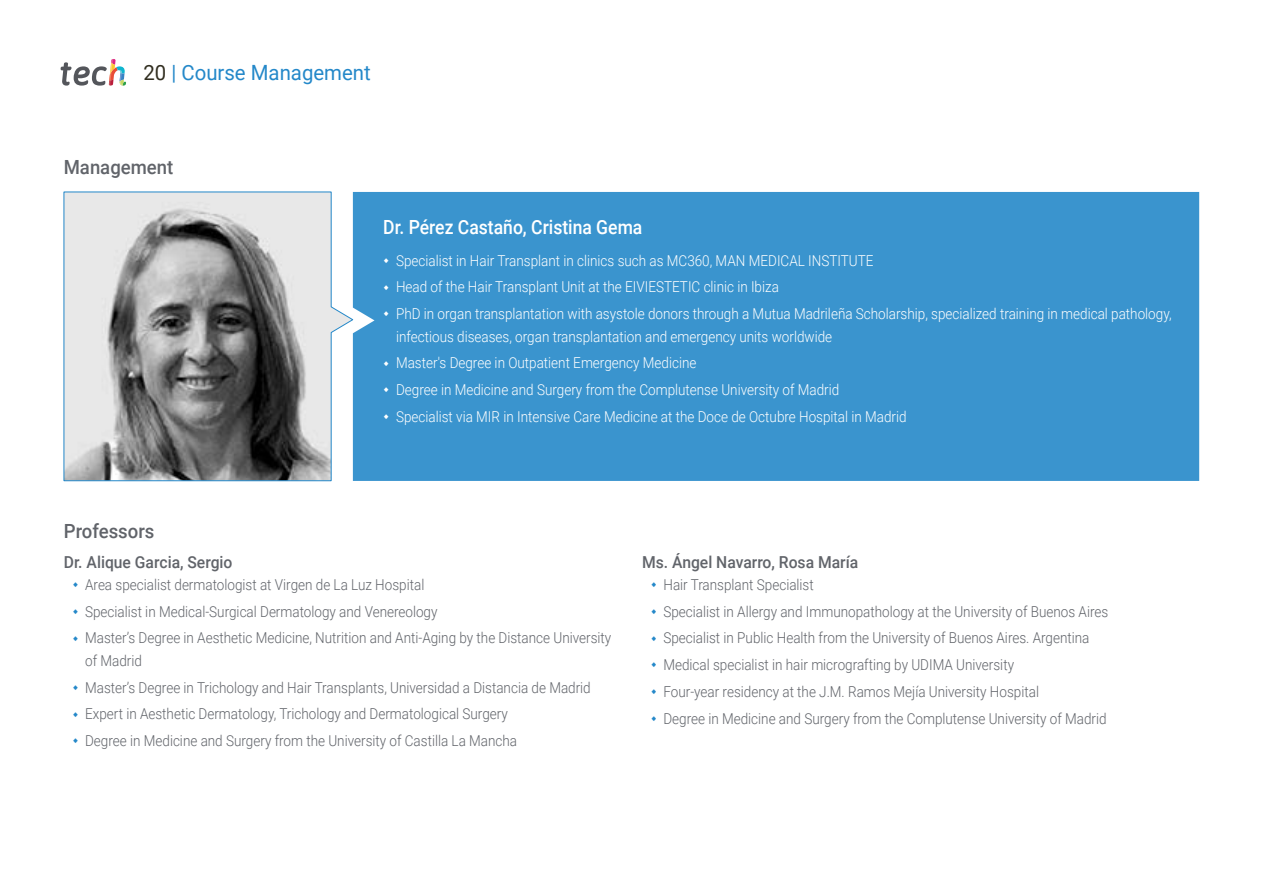
<style>
.page{position:relative;width:1263px;height:893px;background:#fff}
.page>*{position:absolute;margin:0;border:0;box-sizing:border-box;transform-origin:0 0}
.t1{font:21px "Roboto";color:#2488c9}
.t2{font:500 19.5px "Roboto";color:#fff;scale:.9 1}
.t3{font:500 19.5px "Roboto";color:#61646a;scale:.95 1}
.t4{font:500 16.5px "Roboto";color:#61646a;scale:.95 1}
.t5{font:300 15px/26.7px "Roboto";color:#61646a;scale:.9 1}
.t6{font:300 15px/26.7px "Roboto";color:#fff;scale:.9 1}
.s1{color:#312e20}
</style>
<div class="page">
<svg style="left:61px;top:59px;width:65px;height:27px"></svg>
<div style="left:353px;top:192px;width:846px;height:289px;background:#3a94ce"></div>
<svg style="left:64px;top:192px;width:289px;height:289px;background:#a4a5a5"></svg>
<svg style="left:384px;top:258px;width:5px;height:5px"></svg>
<svg style="left:384px;top:285px;width:5px;height:5px"></svg>
<svg style="left:384px;top:311px;width:5px;height:5px"></svg>
<svg style="left:384px;top:361px;width:5px;height:5px"></svg>
<svg style="left:384px;top:387px;width:5px;height:5px"></svg>
<svg style="left:384px;top:414px;width:5px;height:5px"></svg>
<h1 class="t1" style="left:144px;top:57px;width:229px"><span class="s1">20</span> | Course Management</h1>
<h2 class="t3" style="left:64px;top:154px;width:117px">Management</h2>
<h2 class="t2" style="left:383px;top:213px;width:289px">Dr. Pérez Castaño, Cristina Gema</h2>
<p class="t6" style="left:396px;top:246px;width:863px">Specialist in Hair Transplant in clinics such as MC360, MAN MEDICAL INSTITUTE<br>Head of the Hair Transplant Unit at the EIVIESTETIC clinic in Ibiza<br>PhD in organ transplantation with asystole donors through a Mutua Madrileña Scholarship, specialized training in medical pathology,</p>
<p class="t6" style="left:396px;top:322px;width:569px">infectious diseases, organ transplantation and emergency units worldwide<br>Master's Degree in Outpatient Emergency Medicine<br>Degree in Medicine and Surgery from the Complutense University of Madrid<br>Specialist via MIR in Intensive Care Medicine at the Doce de Octubre Hospital in Madrid</p>
<h2 class="t3" style="left:64px;top:517px;width:97px">Professors</h2>
<p class="t4" style="left:64px;top:550px;width:179px">Dr. Alique Garcia, Sergio</p>
<p class="t5" style="left:85px;top:571px;width:586px">Area specialist dermatologist at Virgen de La Luz Hospital<br>Specialist in Medical-Surgical Dermatology and Venereology<br>Master’s Degree in Aesthetic Medicine, Nutrition and Anti-Aging by the Distance University</p>
<p class="t5" style="left:85px;top:647px;width:563px">of Madrid<br>Master’s Degree in Trichology and Hair Transplants, Universidad a Distancia de Madrid Expert in Aesthetic Dermatology, Trichology and Dermatological Surgery<br>Degree in Medicine and Surgery from the University of Castilla La Mancha</p>
<p class="t4" style="left:642px;top:550px;width:229px">Ms. Ángel Navarro, Rosa María</p>
<p class="t5" style="left:663px;top:571px;width:496px">Hair Transplant Specialist<br>Specialist in Allergy and Immunopathology at the University of Buenos Aires Specialist in Public Health from the University of Buenos Aires. Argentina Medical specialist in hair micrografting by UDIMA University<br>Four-year residency at the J.M. Ramos Mejía University Hospital<br>Degree in Medicine and Surgery from the Complutense University of Madrid</p>
</div>
